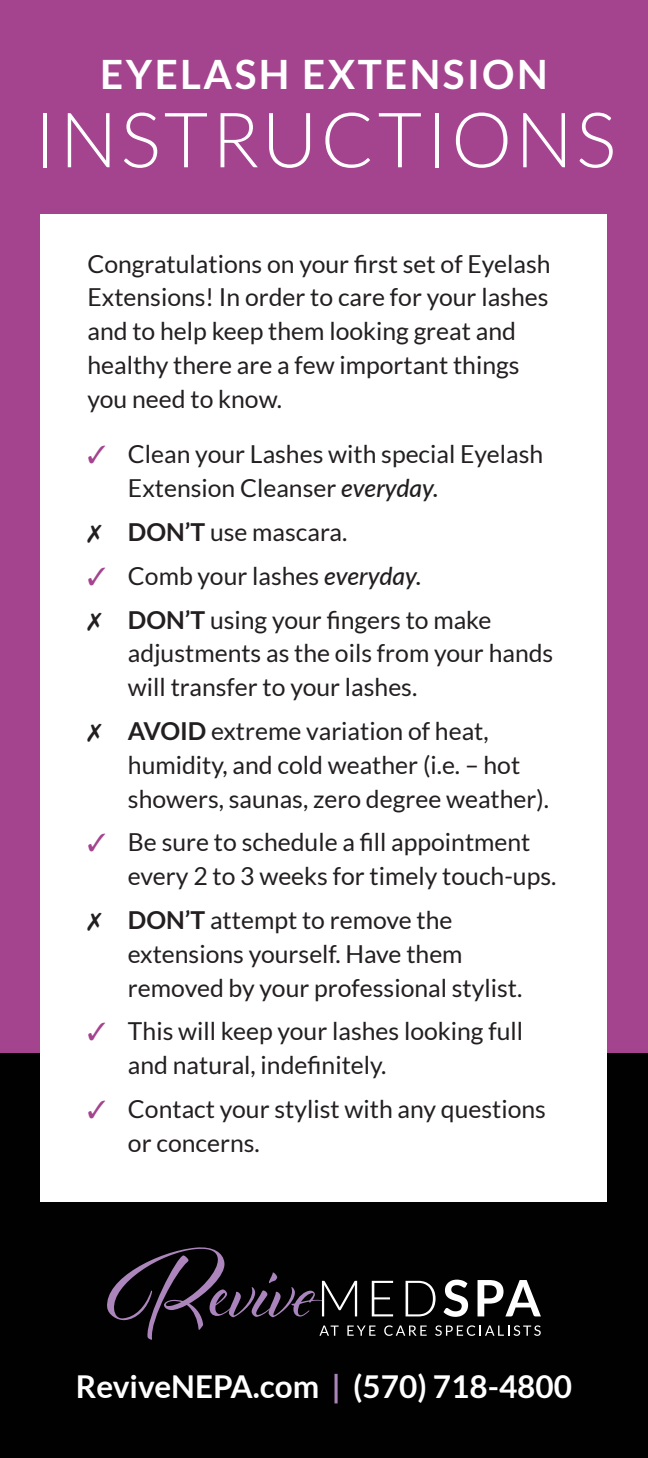
<style>
.page{position:relative;width:648px;height:1458px;background:#fff}
.page>*{position:absolute;margin:0;border:0;box-sizing:border-box;transform-origin:0 0}
.t1{font:300 76.5px "Lato";letter-spacing:.04em;color:#fff}
.t2{font:700 40.5px "Lato";letter-spacing:.06em;color:#fff}
.t3{font:700 31.5px "Lato";color:#fff}
.t4{font:24.75px/33.8px "Lato";color:#231f20}
.s1{color:#a4438e}
.s2{font-weight:500;font-style:italic}
.s3{font-weight:700}
.s4{color:#ac85bc}
</style>
<div class="page">
<div style="left:0;top:925px;width:648px;height:533px;background:#010101"></div>
<div style="left:0;top:0;width:648px;height:1053px;background:#a4438e"></div>
<div style="left:40px;top:214px;width:568px;height:988px;background:#fff"></div>
<svg style="left:107px;top:1247px;width:434px;height:93px"></svg>
<p class="t2" style="left:100px;top:51px;width:449px">EYELASH EXTENSION</p>
<p class="t1" style="left:34px;top:99px;width:584px">INSTRUCTIONS</p>
<p class="t4" style="left:87px;top:247px;width:465px">Congratulations on your first set of Eyelash Extensions! In order to care for your lashes and to help keep them looking great and healthy there are a few important things you need to know.</p>
<p class="t4" style="left:128px;top:437px;width:417px;text-indent:-40px"><span class="s1">✓</span> Clean your Lashes with special Eyelash<br>Extension Cleanser <span class="s2">everyday.</span></p>
<p class="t4" style="left:87px;top:515px;width:261px">✗ <span class="s3">DON’T</span> use mascara.</p>
<p class="t4" style="left:87px;top:559px;width:336px"><span class="s1">✓</span> Comb your lashes <span class="s2">everyday.</span></p>
<p class="t4" style="left:128px;top:603px;width:427px;text-indent:-40px">✗ <span class="s3">DON’T</span> using your fingers to make adjustments as the oils from your hands will transfer to your lashes.</p>
<p class="t4" style="left:128px;top:714px;width:423px;text-indent:-40px">✗ <span class="s3">AVOID</span> extreme variation of heat, humidity, and cold weather (i.e. – hot showers, saunas, zero degree weather).</p>
<p class="t4" style="left:128px;top:825px;width:430px;text-indent:-40px"><span class="s1">✓</span> Be sure to schedule a fill appointment every 2 to 3 weeks for timely touch-ups.</p>
<p class="t4" style="left:128px;top:903px;width:396px;text-indent:-40px">✗ <span class="s3">DON’T</span> attempt to remove the extensions yourself. Have them removed by your professional stylist.</p>
<p class="t4" style="left:128px;top:1014px;width:397px;text-indent:-40px"><span class="s1">✓</span> This will keep your lashes looking full and natural, indefinitely.</p>
<p class="t4" style="left:128px;top:1092px;width:420px;text-indent:-40px"><span class="s1">✓</span> Contact your stylist with any questions or concerns.</p>
<p class="t3" style="left:76px;top:1369px;width:498px">ReviveNEPA.com <span class="s4">|</span> (570) 718-4800</p>
</div>
